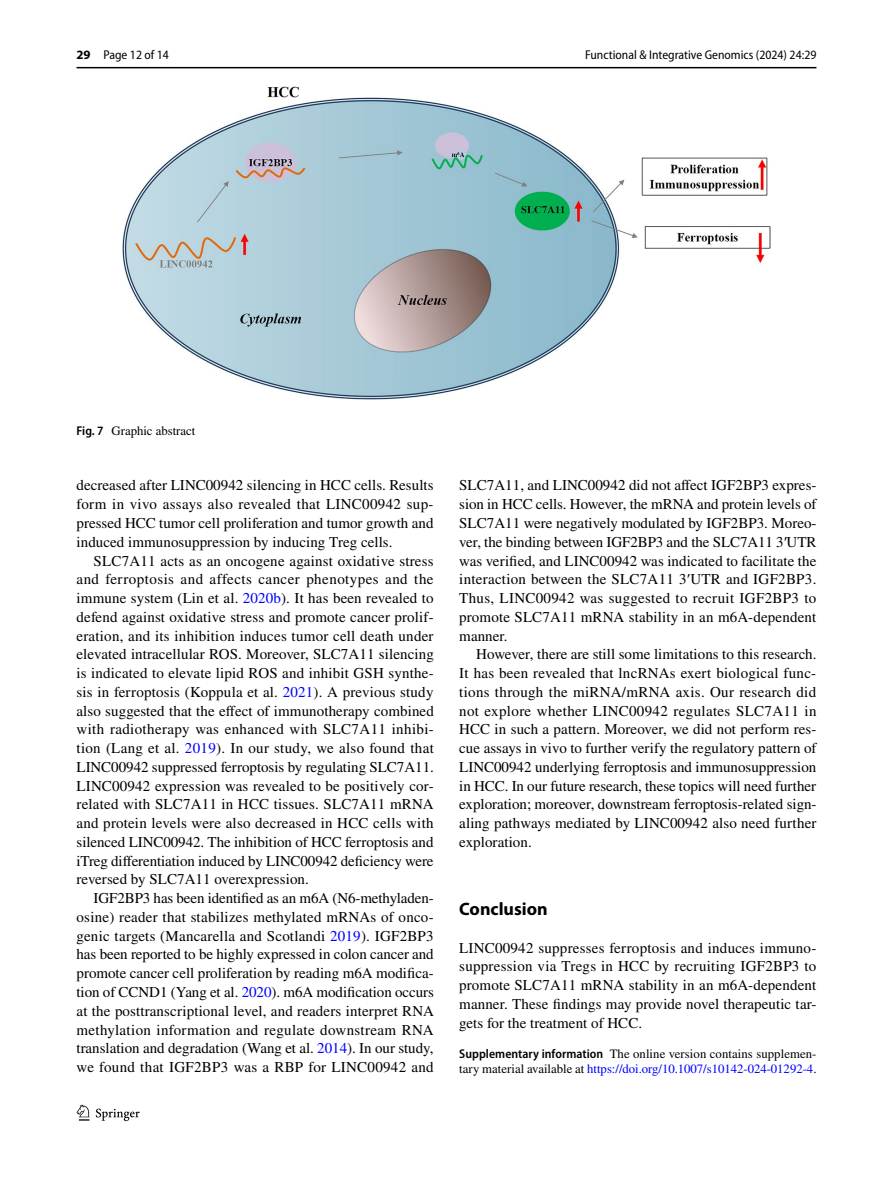
<style>
.page{position:relative;width:893px;height:1187px;background:#fff}
.page>*{position:absolute;margin:0;border:0;box-sizing:border-box;transform-origin:0 0}
.t1{font:700 18px "Myriad Pro";color:#000}
.t2{font:15px/18.8px "STIX";letter-spacing:.005em;color:#000;text-align:justify}
.t3{font:12.75px/15px "STIX";color:#000}
.t4{font:semi-condensed 12.75px "Myriad Pro";color:#000}
.s1{font-weight:700;font-stretch:normal}
.s2{font-family:"Myriad Pro";font-weight:600;font-stretch:semi-condensed}
.s3{color:#00f}
.s4{font-family:"Times New Roman"}
</style>
<div class="page">
<hr style="left:77px;top:67px;width:739px;height:1px;background:#000">
<svg style="left:77px;top:1104px;width:12px;height:16px"></svg>
<svg style="left:96px;top:1108px;width:44px;height:12px"></svg>
<img style="left:123px;top:87px;width:647px;height:312px">
<p class="t4" style="left:77px;top:48px;width:94px"><span class="s1">29</span> Page 12 of 14</p>
<p class="t4" style="left:585px;top:48px;width:233px">Functional &amp; Integrative Genomics (2024) 24:29</p>
<p class="t3" style="left:77px;top:424px;width:120px"><span class="s2">Fig. 7</span> Graphic abstract</p>
<p class="t2" style="left:77px;top:477px;width:359px">decreased after LINC00942 silencing in HCC cells. Results form in vivo assays also revealed that LINC00942 sup&shy;pressed HCC tumor cell proliferation and tumor growth and induced immunosuppression by inducing Treg cells.</p>
<p class="t2" style="left:77px;top:552px;width:359px;text-indent:17px">SLC7A11 acts as an oncogene against oxidative stress and ferroptosis and affects cancer phenotypes and the immune system (Lin et al. <span class="s3">2020b</span>). It has been revealed to defend against oxidative stress and promote cancer prolif&shy;eration, and its inhibition induces tumor cell death under elevated intracellular ROS. Moreover, SLC7A11 silencing is indicated to elevate lipid ROS and inhibit GSH synthe&shy;sis in ferroptosis (Koppula et al. <span class="s3">2021</span>). A previous study also suggested that the effect of immunotherapy combined with radiotherapy was enhanced with SLC7A11 inhibi&shy;tion (Lang et al. <span class="s3">2019</span>). In our study, we also found that LINC00942 suppressed ferroptosis by regulating SLC7A11.<br>LINC00942 expression was revealed to be positively cor&shy;related with SLC7A11 in HCC tissues. SLC7A11 mRNA and protein levels were also decreased in HCC cells with silenced LINC00942. The inhibition of HCC ferroptosis and iTreg differentiation induced by LINC00942 deficiency were reversed by SLC7A11 overexpression.</p>
<p class="t2" style="left:77px;top:889px;width:359px;text-indent:17px">IGF2BP3 has been identified as an m6A (N6-methyladen&shy;osine) reader that stabilizes methylated mRNAs of onco&shy;genic targets (Mancarella and Scotlandi <span class="s3">2019</span>). IGF2BP3 has been reported to be highly expressed in colon cancer and promote cancer cell proliferation by reading m6A modifica&shy;tion of CCND1 (Yang et al. <span class="s3">2020</span>). m6A modification occurs at the posttranscriptional level, and readers interpret RNA methylation information and regulate downstream RNA translation and degradation (Wang et al. <span class="s3">2014</span>). In our study, we found that IGF2BP3 was a RBP for LINC00942 and</p>
<p class="t2" style="left:459px;top:477px;width:359px">SLC7A11, and LINC00942 did not affect IGF2BP3 expres&shy;sion in HCC cells. However, the mRNA and protein levels of SLC7A11 were negatively modulated by IGF2BP3. Moreo&shy;ver, the binding between IGF2BP3 and the SLC7A11 3<span class="s4">′</span>UTR was verified, and LINC00942 was indicated to facilitate the interaction between the SLC7A11 3<span class="s4">′</span>UTR and IGF2BP3.<br>Thus, LINC00942 was suggested to recruit IGF2BP3 to promote SLC7A11 mRNA stability in an m6A-dependent manner.</p>
<p class="t2" style="left:459px;top:646px;width:359px;text-indent:17px">However, there are still some limitations to this research.<br>It has been revealed that lncRNAs exert biological func&shy;tions through the miRNA/mRNA axis. Our research did not explore whether LINC00942 regulates SLC7A11 in HCC in such a pattern. Moreover, we did not perform res&shy;cue assays in vivo to further verify the regulatory pattern of LINC00942 underlying ferroptosis and immunosuppression in HCC. In our future research, these topics will need further exploration; moreover, downstream ferroptosis-related sign&shy;aling pathways mediated by LINC00942 also need further exploration.</p>
<p class="t1" style="left:459px;top:897px;width:90px">Conclusion</p>
<p class="t2" style="left:459px;top:939px;width:359px">LINC00942 suppresses ferroptosis and induces immuno&shy;suppression via Tregs in HCC by recruiting IGF2BP3 to promote SLC7A11 mRNA stability in an m6A-dependent manner. These findings may provide novel therapeutic tar&shy;gets for the treatment of HCC.</p>
<p class="t3" style="left:459px;top:1046px;width:359px"><span class="s2">Supplementary information</span> The online version contains supplemen&shy;tary material available at <span class="s3">https://doi.org/10.1007/s10142-024-01292-4</span>.</p>
</div>
